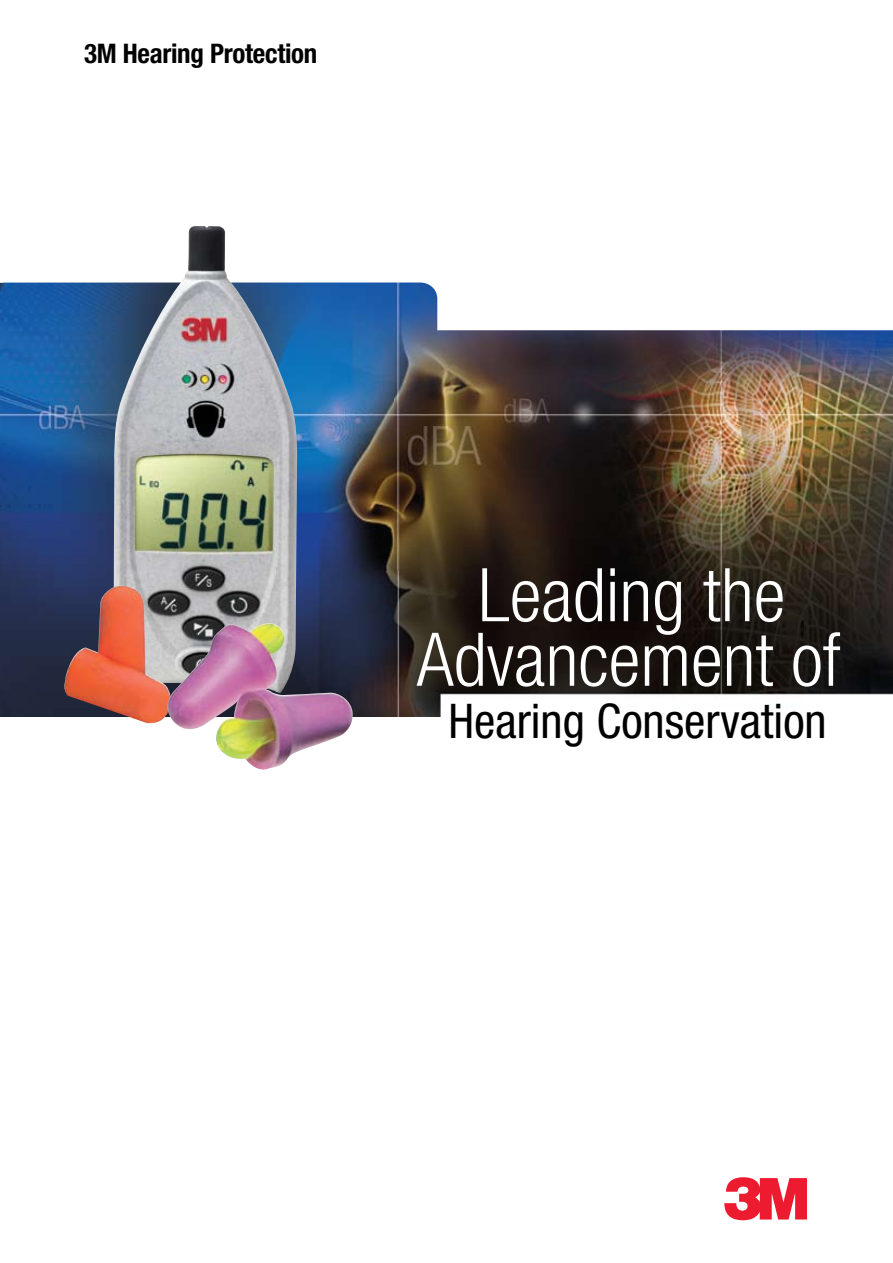
<style>
.page{position:relative;width:893px;height:1263px;background:#fff}
.page>*{position:absolute;margin:0;border:0;box-sizing:border-box;transform-origin:0 0}
.t1{font:300 condensed 74.1px/64.5px "Helvetica Neue";color:#fff;text-align:center}
.t2{font:condensed 47.85px "Helvetica Neue";color:#000}
.t3{font:700 condensed 27px "Helvetica Neue";letter-spacing:-.01em;color:#000}
</style>
<div class="page">
<img style="left:0;top:330px;width:893px;height:387px">
<svg style="left:0;top:282px;width:438px;height:48px;background:#215fa6"></svg>
<img style="left:113px;top:226px;width:185px;height:396px">
<img style="left:61px;top:586px;width:113px;height:138px">
<img style="left:162px;top:622px;width:192px;height:148px">
<svg style="left:724px;top:1177px;width:83px;height:43px"></svg>
<p class="t3" style="left:72px;top:37px;width:235px">3M Hearing Protection</p>
<p class="t3" style="left:84px;top:37px;width:235px">3M Hearing Protection</p>
<p class="t1" style="left:417px;top:562px;width:425px">Leading the<br>Advancement of</p>
<p class="t1" style="left:428px;top:562px;width:425px">Leading the<br>Advancement of</p>
<p class="t2" style="left:448px;top:693px;width:380px">Hearing Conservation</p>
<p class="t2" style="left:460px;top:693px;width:380px">Hearing Conservation</p>
</div>
